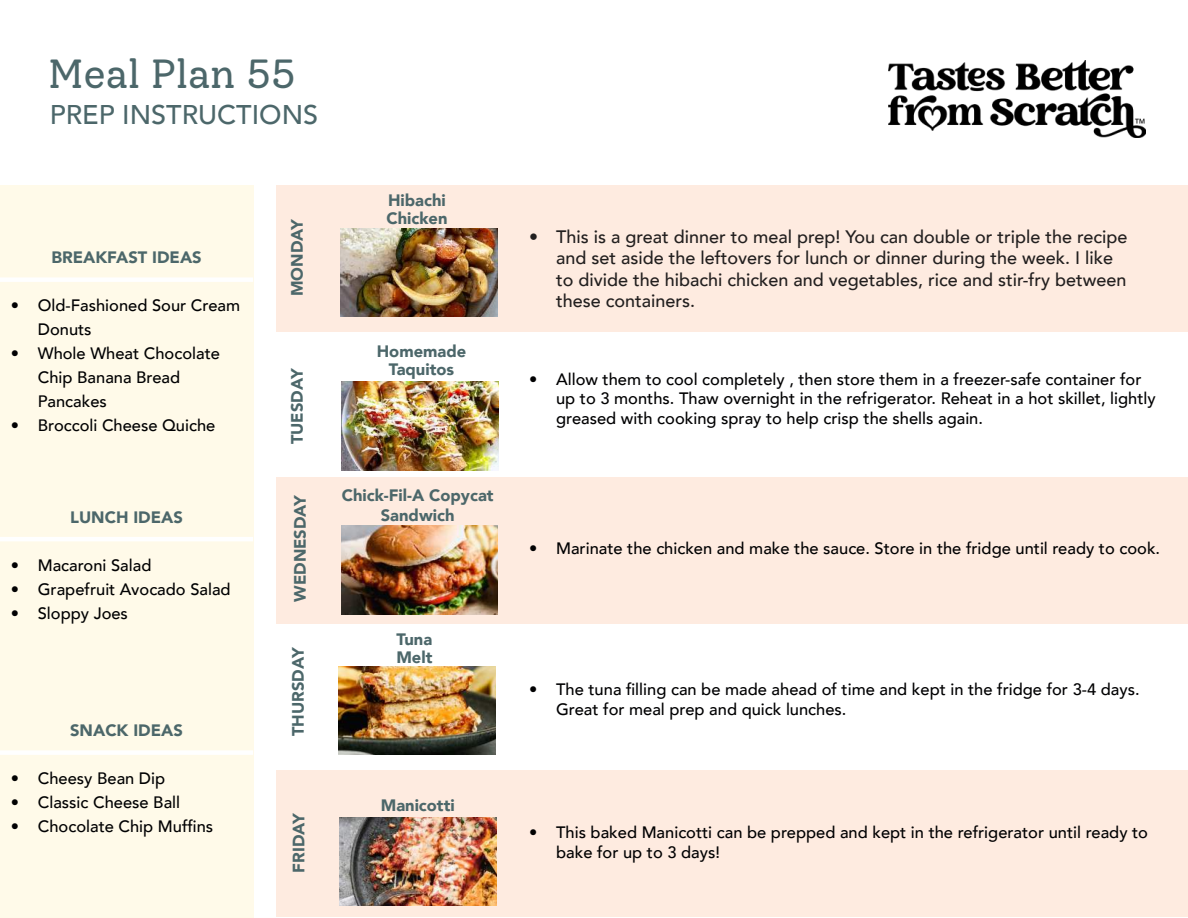
<style>
.page{position:relative;width:1188px;height:918px;background:#fff}
.page>*{position:absolute;margin:0;border:0;box-sizing:border-box;transform-origin:0 0}
.t1{font:40.5px "Solway";color:#4c676a}
.t2{font:500 27px "Avenir";color:#4c676a}
.t3{font:500 18px/21.6px "Avenir";color:#221f1f}
.t4{font:500 16.5px/19.8px "Avenir";color:#010102}
.t5{font:900 16.5px/18px "Avenir";color:#4c676a}
</style>
<div class="page">
<img style="left:889px;top:60px;width:257px;height:78px">
<div style="left:0;top:185px;width:253px;height:733px;background:#fffae9"></div>
<div style="left:276px;top:185px;width:912px;height:146px;background:#feebe0"></div>
<div style="left:276px;top:478px;width:912px;height:146px;background:#feebe0"></div>
<div style="left:276px;top:770px;width:912px;height:146px;background:#feebe0"></div>
<img style="left:340px;top:228px;width:157px;height:88px">
<img style="left:342px;top:382px;width:156px;height:88px">
<img style="left:341px;top:526px;width:157px;height:88px">
<img style="left:339px;top:667px;width:157px;height:88px">
<img style="left:340px;top:817px;width:157px;height:89px">
<div style="left:0;top:277px;width:253px;height:5px;background:#fff"></div>
<hr style="left:0;top:537px;width:253px;height:4px;background:#fff">
<div style="left:0;top:750px;width:253px;height:5px;background:#fff"></div>
<h1 class="t1" style="left:48px;top:50px;width:249px">Meal Plan 55</h1>
<h2 class="t2" style="left:50px;top:102px;width:270px">PREP INSTRUCTIONS</h2>
<p class="t5" style="left:51px;top:250px;width:152px">BREAKFAST IDEAS</p>
<p class="t4" style="left:38px;top:295px;width:204px;line-height:24px;text-indent:-27px">• Old-Fashioned Sour Cream<br>Donuts</p>
<p class="t4" style="left:38px;top:343px;width:184px;line-height:24px;text-indent:-27px">• Whole Wheat Chocolate<br>Chip Banana Bread<br>Pancakes</p>
<p class="t4" style="left:11px;top:417px;width:206px">• Broccoli Cheese Quiche</p>
<p class="t5" style="left:290px;top:296px;width:79px;rotate:-90deg">MONDAY</p>
<p class="t5" style="left:290px;top:444px;width:78px;rotate:-90deg">TUESDAY</p>
<p class="t5" style="left:386px;top:193px;width:63px">Hibachi<br>Chicken</p>
<p class="t5" style="left:377px;top:344px;width:91px;text-align:center">Homemade<br>Taquitos</p>
<p class="t5" style="left:70px;top:509px;width:114px">LUNCH IDEAS</p>
<p class="t4" style="left:11px;top:557px;width:142px">• Macaroni Salad</p>
<p class="t4" style="left:11px;top:581px;width:221px">• Grapefruit Avocado Salad</p>
<p class="t4" style="left:11px;top:605px;width:119px">• Sloppy Joes</p>
<p class="t5" style="left:70px;top:723px;width:114px">SNACK IDEAS</p>
<p class="t4" style="left:11px;top:770px;width:156px">• Cheesy Bean Dip</p>
<p class="t4" style="left:11px;top:794px;width:171px">• Classic Cheese Ball</p>
<p class="t4" style="left:11px;top:818px;width:204px">• Chocolate Chip Muf昀椀ns</p>
<p class="t5" style="left:293px;top:602px;width:109px;rotate:-90deg">WEDNESDAY</p>
<p class="t5" style="left:342px;top:487px;width:153px;line-height:19.8px;text-align:center">Chick-Fil-A Copycat<br>Sandwich</p>
<p class="t5" style="left:291px;top:736px;width:91px;rotate:-90deg">THURSDAY</p>
<p class="t5" style="left:291px;top:873px;width:62px;rotate:-90deg">FRIDAY</p>
<p class="t5" style="left:396px;top:632px;width:38px">Tuna<br>Melt</p>
<p class="t5" style="left:381px;top:797px;width:75px">Manicotti</p>
<p class="t3" style="left:556px;top:227px;width:573px;text-indent:-27px">• This is a great dinner to meal prep! You can double or triple the recipe and set aside the leftovers for lunch or dinner during the week. I like to divide the hibachi chicken and vegetables, rice and stir-fry between these containers.</p>
<p class="t4" style="left:556px;top:370px;width:601px;text-indent:-27px">• Allow them to cool completely , then store them in a freezer-safe container for up to 3 months. Thaw overnight in the refrigerator. Reheat in a hot skillet, lightly greased with cooking spray to help crisp the shells again.</p>
<p class="t4" style="left:529px;top:540px;width:633px">• Marinate the chicken and make the sauce. Store in the fridge until ready to cook.</p>
<p class="t4" style="left:556px;top:681px;width:585px;text-indent:-27px">• The tuna 昀椀lling can be made ahead of time and kept in the fridge for 3-4 days.<br>Great for meal prep and quick lunches.</p>
<p class="t4" style="left:556px;top:824px;width:593px;text-indent:-27px">• This baked Manicotti can be prepped and kept in the refrigerator until ready to bake for up to 3 days!</p>
</div>
